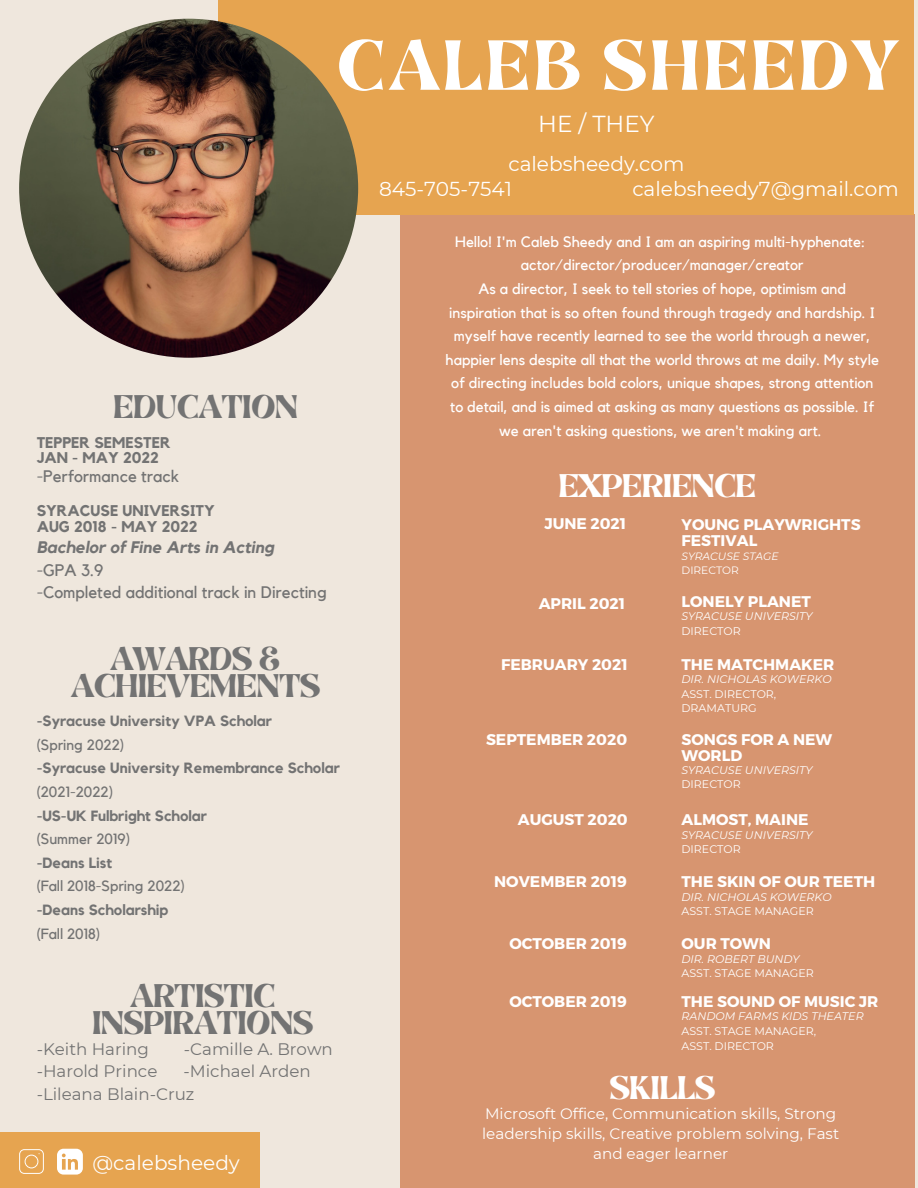
<style>
.page{position:relative;width:918px;height:1188px;background:#efe7dd}
.page>*{position:absolute;margin:0;border:0;box-sizing:border-box;transform-origin:0 0}
.t1{font:56.85px "Brasika Display";letter-spacing:.085em;color:#fff}
.t2{font:26.25px/27px "Brasika Display";color:#737373;text-align:center}
.t3{font:26.25px "Brasika Display";color:#fff}
.t4{font:23.1px "Montserrat";color:#fff}
.t5{font:20.1px "Montserrat";color:#fff}
.t6{font:16.65px "Montserrat";color:#737373}
.t7{font:16.65px "Kollektif";color:#737373}
.t8{font:italic 700 16.65px "Kollektif";color:#737373}
.t9{font:700 15.45px/15.9px "Montserrat";color:#fff}
.t10{font:700 15.45px "Kollektif";color:#737373}
.t11{font:15.15px/20.2px "Montserrat";color:#fff;text-align:center}
.t12{font:15px/23.7px "Kollektif";color:#fff;text-align:center}
.t13{font:700 14.85px "Kollektif";color:#737373}
.t14{font:14.85px "Kollektif";color:#737373}
.t15{font:italic 11.1px "Montserrat";color:#fff}
.t16{font:11.1px "Montserrat";color:#fff}
.t17{font:italic 10.65px "Montserrat";color:#fff}
.t18{font:10.65px "Montserrat";color:#fff}
</style>
<div class="page">
<div style="left:400px;top:215px;width:514px;height:973px;background:#d79570"></div>
<div style="left:218px;top:0;width:696px;height:215px;background:#e6a450"></div>
<img style="left:19px;top:19px;width:339px;height:339px;border-radius:50%">
<div style="left:0;top:1132px;width:259px;height:56px;background:#e6a450"></div>
<svg style="left:57px;top:1149px;width:26px;height:26px"></svg>
<svg style="left:19px;top:1149px;width:25px;height:25px"></svg>
<p class="t1" style="left:337px;top:22px;width:561px">CALEB SHEEDY</p>
<p class="t4" style="left:538px;top:110px;width:118px">HE / THEY</p>
<p class="t5" style="left:508px;top:152px;width:178px">calebsheedy.com</p>
<p class="t2" style="left:114px;top:395px;width:186px">EDUCATION</p>
<p class="t10" style="left:37px;top:435px;width:136px">TEPPER SEMESTER</p>
<p class="t10" style="left:37px;top:451px;width:124px">JAN - MAY 2022</p>
<p class="t7" style="left:37px;top:468px;width:144px">-Performance track</p>
<p class="t10" style="left:37px;top:504px;width:180px">SYRACUSE UNIVERSITY</p>
<p class="t10" style="left:37px;top:519px;width:162px">AUG 2018 - MAY 2022</p>
<p class="t8" style="left:37px;top:540px;width:239px">Bachelor of Fine Arts in Acting</p>
<p class="t7" style="left:37px;top:562px;width:68px">-GPA 3.9</p>
<p class="t7" style="left:37px;top:585px;width:292px">-Completed additional track in Directing</p>
<p class="t2" style="left:71px;top:646px;width:251px">AWARDS &amp;<br>ACHIEVEMENTS</p>
<p class="t13" style="left:37px;top:714px;width:237px">-Syracuse University VPA Scholar</p>
<p class="t14" style="left:37px;top:738px;width:89px">(Spring 2022)</p>
<p class="t13" style="left:37px;top:761px;width:305px">-Syracuse University Remembrance Scholar</p>
<p class="t14" style="left:37px;top:785px;width:78px">(2021-2022)</p>
<p class="t13" style="left:37px;top:809px;width:172px">-US-UK Fulbright Scholar</p>
<p class="t14" style="left:37px;top:832px;width:95px">(Summer 2019)</p>
<p class="t13" style="left:37px;top:856px;width:77px">-Deans List</p>
<p class="t14" style="left:37px;top:879px;width:150px">(Fall 2018-Spring 2022)</p>
<p class="t13" style="left:37px;top:903px;width:133px">-Deans Scholarship</p>
<p class="t14" style="left:37px;top:927px;width:65px">(Fall 2018)</p>
<p class="t2" style="left:92px;top:983px;width:222px">ARTISTIC<br>INSPIRATIONS</p>
<p class="t6" style="left:37px;top:1039px;width:114px">-Keith Haring</p>
<p class="t6" style="left:184px;top:1039px;width:151px">-Camille A. Brown</p>
<p class="t6" style="left:37px;top:1061px;width:122px">-Harold Prince</p>
<p class="t6" style="left:184px;top:1061px;width:129px">-Michael Arden</p>
<p class="t6" style="left:37px;top:1084px;width:159px">-Lileana Blain-Cruz</p>
<p class="t5" style="left:93px;top:1150px;width:149px">@calebsheedy</p>
<p class="t5" style="left:379px;top:176px;width:135px">845-705-7541</p>
<p class="t5" style="left:632px;top:176px;width:268px">calebsheedy7@gmail.com</p>
<p class="t12" style="left:455px;top:230px;width:412px">Hello! I'm Caleb Sheedy and I am an aspiring multi-hyphenate:</p>
<p class="t12" style="left:521px;top:254px;width:284px">actor/director/producer/manager/creator</p>
<p class="t12" style="left:446px;top:277px;width:435px">As a director, I seek to tell stories of hope, optimism and inspiration that is so often found through tragedy and hardship. I myself have recently learned to see the world through a newer, happier lens despite all that the world throws at me daily. My style of directing includes bold colors, unique shapes, strong attention to detail, and is aimed at asking as many questions as possible. If we aren't asking questions, we aren't making art.</p>
<p class="t3" style="left:559px;top:466px;width:199px">EXPERIENCE</p>
<p class="t9" style="left:544px;top:515px;width:83px">JUNE 2021</p>
<p class="t9" style="left:682px;top:516px;width:181px">YOUNG PLAYWRIGHTS<br>FESTIVAL</p>
<p class="t9" style="left:539px;top:595px;width:88px">APRIL 2021</p>
<p class="t17" style="left:682px;top:549px;width:99px">SYRACUSE STAGE</p>
<p class="t18" style="left:682px;top:564px;width:59px">DIRECTOR</p>
<p class="t15" style="left:682px;top:610px;width:133px">SYRACUSE UNIVERSITY</p>
<p class="t16" style="left:682px;top:624px;width:61px">DIRECTOR</p>
<p class="t9" style="left:682px;top:593px;width:131px">LONELY PLANET</p>
<p class="t9" style="left:501px;top:655px;width:128px">FEBRUARY 2021</p>
<p class="t9" style="left:682px;top:655px;width:154px">THE MATCHMAKER</p>
<p class="t15" style="left:682px;top:672px;width:152px">DIR. NICHOLAS KOWERKO</p>
<p class="t16" style="left:682px;top:687px;width:96px">ASST. DIRECTOR,</p>
<p class="t16" style="left:682px;top:702px;width:77px">DRAMATURG</p>
<p class="t9" style="left:486px;top:730px;width:143px">SEPTEMBER 2020</p>
<p class="t9" style="left:682px;top:730px;width:152px">SONGS FOR A NEW<br>WORLD</p>
<p class="t15" style="left:682px;top:763px;width:133px">SYRACUSE UNIVERSITY</p>
<p class="t16" style="left:682px;top:778px;width:61px">DIRECTOR</p>
<p class="t9" style="left:518px;top:811px;width:112px">AUGUST 2020</p>
<p class="t9" style="left:682px;top:811px;width:129px">ALMOST, MAINE</p>
<p class="t9" style="left:494px;top:873px;width:134px">NOVEMBER 2019</p>
<p class="t15" style="left:682px;top:828px;width:133px">SYRACUSE UNIVERSITY</p>
<p class="t16" style="left:682px;top:843px;width:61px">DIRECTOR</p>
<p class="t9" style="left:682px;top:873px;width:195px">THE SKIN OF OUR TEETH</p>
<p class="t9" style="left:509px;top:935px;width:119px">OCTOBER 2019</p>
<p class="t15" style="left:682px;top:890px;width:152px">DIR. NICHOLAS KOWERKO</p>
<p class="t16" style="left:682px;top:905px;width:134px">ASST. STAGE MANAGER</p>
<p class="t15" style="left:682px;top:952px;width:120px">DIR. ROBERT BUNDY</p>
<p class="t16" style="left:682px;top:967px;width:134px">ASST. STAGE MANAGER</p>
<p class="t9" style="left:682px;top:935px;width:91px">OUR TOWN</p>
<p class="t9" style="left:509px;top:993px;width:119px">OCTOBER 2019</p>
<p class="t9" style="left:682px;top:993px;width:198px">THE SOUND OF MUSIC JR</p>
<p class="t15" style="left:682px;top:1009px;width:184px">RANDOM FARMS KIDS THEATER</p>
<p class="t16" style="left:682px;top:1024px;width:136px">ASST. STAGE MANAGER,</p>
<p class="t16" style="left:682px;top:1039px;width:94px">ASST. DIRECTOR</p>
<p class="t3" style="left:610px;top:1068px;width:107px">SKILLS</p>
<p class="t11" style="left:482px;top:1103px;width:359px">Microsoft Office, Communication skills, Strong leadership skills, Creative problem solving, Fast and eager learner</p>
</div>
